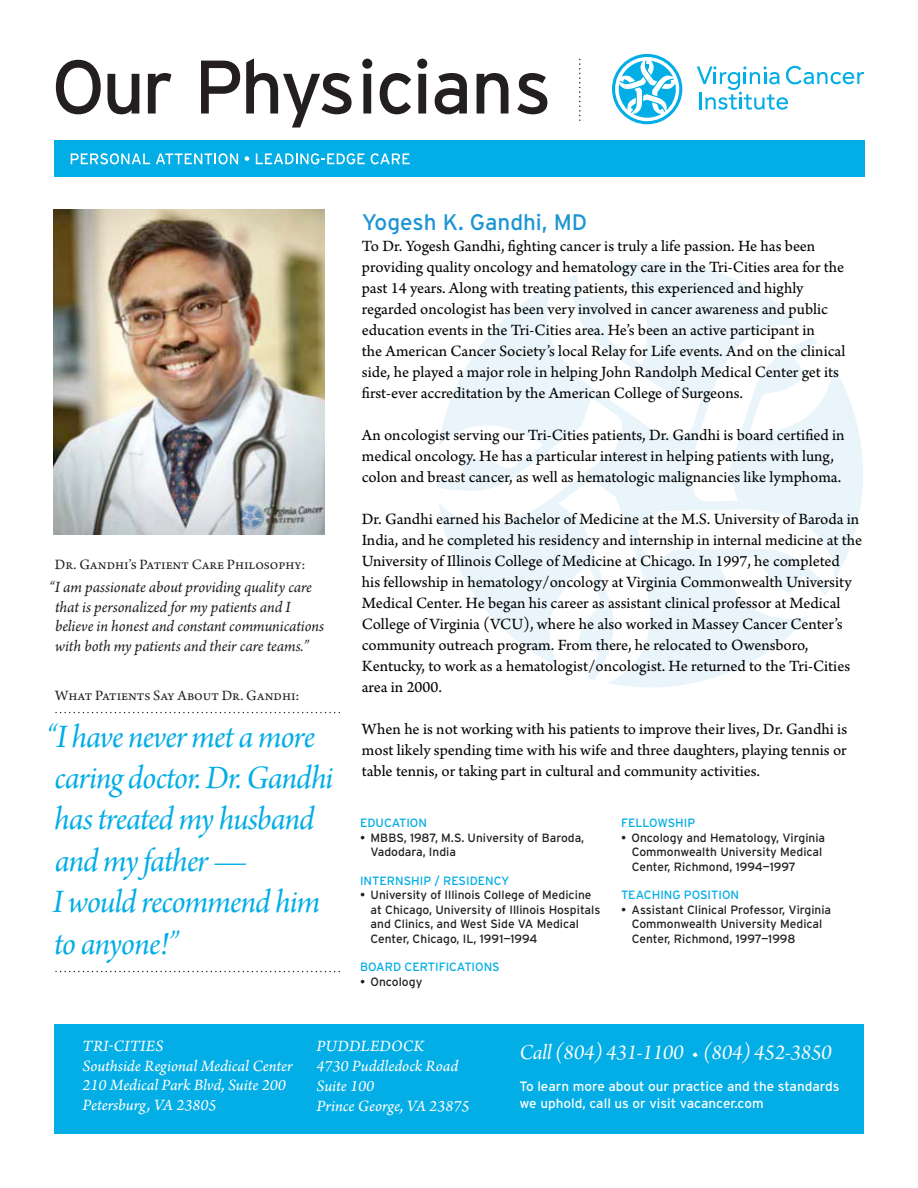
<style>
.page{position:relative;width:918px;height:1188px;background:#fff}
.page>*{position:absolute;margin:0;border:0;box-sizing:border-box;transform-origin:0 0}
.t1{font:75.6px "Interstate";letter-spacing:-.04em;color:#231f20}
.PATIENT_QUOTE{font:34.5px/41.4px "Arno Pro Italic Subhead";letter-spacing:-.025em;color:#03ade5}
.t2{font:22.5px "Arno Pro Italic Subhead";letter-spacing:-.01em;color:#fff}
.t3{font:22.5px "Interstate";color:#1d95d3}
.t4{font:16.65px/20px "Arno Pro Italic Sm Text";color:#fff}
.DOCTOR_BIO{font:16.5px/21px "Arno Pro Sm Text";color:#040503}
.PHILOSOPHY_TEXT{font:italic 16.5px/19.8px "Arno Pro";letter-spacing:-.005em;color:#231f20}
.WHAT_PATIENTS_SAY{font:15px "Arno Pro";color:#231f20}
.t5{font:13.5px/16.2px "Interstate";color:#fff}
.DOCTOR_EDUCATION_TEX{font:12px "Interstate";color:#231f20}
.DOCTOR_EDUCATION_TIT{font:12px "Interstate";color:#03ade5}
</style>
<div class="page">
<svg style="left:579px;top:59px;width:1px;height:62px"></svg>
<div style="left:54px;top:140px;width:810px;height:36px;background:#03ade5"></div>
<svg style="left:71px;top:153px;width:79px;height:11px"></svg>
<svg style="left:156px;top:153px;width:82px;height:11px"></svg>
<svg style="left:245px;top:156px;width:4px;height:5px"></svg>
<svg style="left:256px;top:153px;width:109px;height:11px"></svg>
<svg style="left:371px;top:153px;width:39px;height:11px"></svg>
<div style="left:54px;top:1024px;width:810px;height:110px;background:#03ade5"></div>
<svg style="left:612px;top:54px;width:70px;height:70px"></svg>
<svg style="left:697px;top:66px;width:167px;height:44px"></svg>
<svg style="left:437px;top:261px;width:426px;height:427px"></svg>
<svg style="left:56px;top:712px;width:284px;height:1px"></svg>
<svg style="left:56px;top:971px;width:284px;height:1px"></svg>
<img style="left:54px;top:210px;width:271px;height:325px">
<h1 class="t1" style="left:51px;top:45px;width:502px">Our Physicians</h1>
<p class="WHAT_PATIENTS_SAY" style="left:55px;top:556px;width:252px">Dr. Gandhi’s Patient Care Philosophy:</p>
<p class="PHILOSOPHY_TEXT" style="left:55px;top:578px;width:271px;text-indent:-6px">“I am passionate about providing quality care that is personalized for my patients and I believe in honest and constant communications with both my patients and their care teams.”</p>
<p class="WHAT_PATIENTS_SAY" style="left:55px;top:687px;width:246px">What Patients Say About Dr. Gandhi:</p>
<p class="PATIENT_QUOTE" style="left:46px;top:718px;width:270px">“I have never met a more</p>
<p class="PATIENT_QUOTE" style="left:54px;top:759px;width:280px">caring doctor. Dr. Gandhi has treated my husband and my father —</p>
<p class="PATIENT_QUOTE" style="left:53px;top:883px;width:269px">I would recommend him to anyone!”</p>
<p class="t3" style="left:362px;top:209px;width:227px">Yogesh K. Gandhi, MD</p>
<p class="DOCTOR_BIO" style="left:362px;top:236px;width:455px">To Dr. Yogesh Gandhi, fighting cancer is truly a life passion. He has been</p>
<p class="DOCTOR_BIO" style="left:362px;top:257px;width:484px">providing quality oncology and hematology care in the Tri-Cities area for the</p>
<p class="DOCTOR_BIO" style="left:362px;top:278px;width:443px">past 14 years. Along with treating patients, this experienced and highly</p>
<p class="DOCTOR_BIO" style="left:362px;top:299px;width:468px">regarded oncologist has been very involved in cancer awareness and public</p>
<p class="DOCTOR_BIO" style="left:362px;top:320px;width:454px">education events in the Tri-Cities area. He’s been an active participant in</p>
<p class="DOCTOR_BIO" style="left:362px;top:341px;width:485px">the American Cancer Society’s local Relay for Life events. And on the clinical</p>
<p class="DOCTOR_BIO" style="left:362px;top:362px;width:479px">side, he played a major role in helping John Randolph Medical Center get its</p>
<p class="DOCTOR_BIO" style="left:362px;top:383px;width:383px">first-ever accreditation by the American College of Surgeons.</p>
<p class="DOCTOR_BIO" style="left:362px;top:425px;width:484px">An oncologist serving our Tri-Cities patients, Dr. Gandhi is board certified in</p>
<p class="DOCTOR_BIO" style="left:362px;top:446px;width:474px">medical oncology. He has a particular interest in helping patients with lung,</p>
<p class="DOCTOR_BIO" style="left:362px;top:467px;width:481px">colon and breast cancer, as well as hematologic malignancies like lymphoma.</p>
<p class="DOCTOR_BIO" style="left:362px;top:509px;width:499px">Dr. Gandhi earned his Bachelor of Medicine at the M.S. University of Baroda in</p>
<p class="DOCTOR_BIO" style="left:362px;top:530px;width:502px">India, and he completed his residency and internship in internal medicine at the</p>
<p class="DOCTOR_BIO" style="left:362px;top:551px;width:479px">University of Illinois College of Medicine at Chicago. In 1997, he completed</p>
<p class="DOCTOR_BIO" style="left:362px;top:572px;width:491px">his fellowship in hematology/oncology at Virginia Commonwealth University</p>
<p class="DOCTOR_BIO" style="left:362px;top:593px;width:480px">Medical Center. He began his career as assistant clinical professor at Medical</p>
<p class="DOCTOR_BIO" style="left:362px;top:614px;width:482px">College of Virginia (VCU), where he also worked in Massey Cancer Center’s</p>
<p class="DOCTOR_BIO" style="left:362px;top:635px;width:490px">community outreach program. From there, he relocated to Owensboro,<br>Kentucky, to work as a hematologist/oncologist. He returned to the Tri-Cities area in 2000.</p>
<p class="DOCTOR_BIO" style="left:362px;top:719px;width:487px">When he is not working with his patients to improve their lives, Dr. Gandhi is</p>
<p class="DOCTOR_BIO" style="left:362px;top:740px;width:486px">most likely spending time with his wife and three daughters, playing tennis or</p>
<p class="DOCTOR_BIO" style="left:362px;top:761px;width:400px">table tennis, or taking part in cultural and community activities.</p>
<p class="DOCTOR_EDUCATION_TIT" style="left:360px;top:817px;width:69px">EDUCATION</p>
<p class="DOCTOR_EDUCATION_TEX" style="left:360px;top:831px;width:226px">• MBBS, 1987, M.S. University of Baroda,</p>
<p class="DOCTOR_EDUCATION_TEX" style="left:371px;top:845px;width:87px">Vadodara, India</p>
<p class="DOCTOR_EDUCATION_TIT" style="left:360px;top:874px;width:151px">INTERNSHIP / RESIDENCY</p>
<p class="DOCTOR_EDUCATION_TEX" style="left:360px;top:889px;width:233px">• University of Illinois College of Medicine</p>
<p class="DOCTOR_EDUCATION_TEX" style="left:371px;top:903px;width:231px">at Chicago, University of Illinois Hospitals</p>
<p class="DOCTOR_EDUCATION_TEX" style="left:371px;top:917px;width:210px">and Clinics, and West Side VA Medical</p>
<p class="DOCTOR_EDUCATION_TEX" style="left:371px;top:932px;width:169px">Center, Chicago, IL, 1991—1994</p>
<p class="DOCTOR_EDUCATION_TIT" style="left:360px;top:961px;width:141px">BOARD CERTIFICATIONS</p>
<p class="DOCTOR_EDUCATION_TEX" style="left:360px;top:975px;width:64px">• Oncology</p>
<p class="DOCTOR_EDUCATION_TIT" style="left:621px;top:817px;width:76px">FELLOWSHIP</p>
<p class="DOCTOR_EDUCATION_TEX" style="left:621px;top:831px;width:206px">• Oncology and Hematology, Virginia</p>
<p class="DOCTOR_EDUCATION_TEX" style="left:632px;top:845px;width:192px">Commonwealth University Medical</p>
<p class="DOCTOR_EDUCATION_TEX" style="left:632px;top:860px;width:166px">Center, Richmond, 1994—1997</p>
<p class="DOCTOR_EDUCATION_TIT" style="left:621px;top:889px;width:120px">TEACHING POSITION</p>
<p class="DOCTOR_EDUCATION_TEX" style="left:621px;top:903px;width:212px">• Assistant Clinical Professor, Virginia</p>
<p class="DOCTOR_EDUCATION_TEX" style="left:632px;top:917px;width:192px">Commonwealth University Medical</p>
<p class="DOCTOR_EDUCATION_TEX" style="left:632px;top:932px;width:165px">Center, Richmond, 1997—1998</p>
<p class="t4" style="left:83px;top:1037px;width:212px">TRI-CITIES<br>Southside Regional Medical Center<br>210 Medical Park Blvd, Suite 200<br>Petersburg, VA 23805</p>
<p class="t4" style="left:316px;top:1037px;width:155px">PUDDLEDOCK<br>4730 Puddledock Road<br>Suite 100<br>Prince George, VA 23875</p>
<h3 class="t2" style="left:520px;top:1039px;width:314px">Call (804) 431-1100 • (804) 452-3850</h3>
<p class="t5" style="left:520px;top:1078px;width:322px">To learn more about our practice and the standards we uphold, call us or visit vacancer.com</p>
</div>
